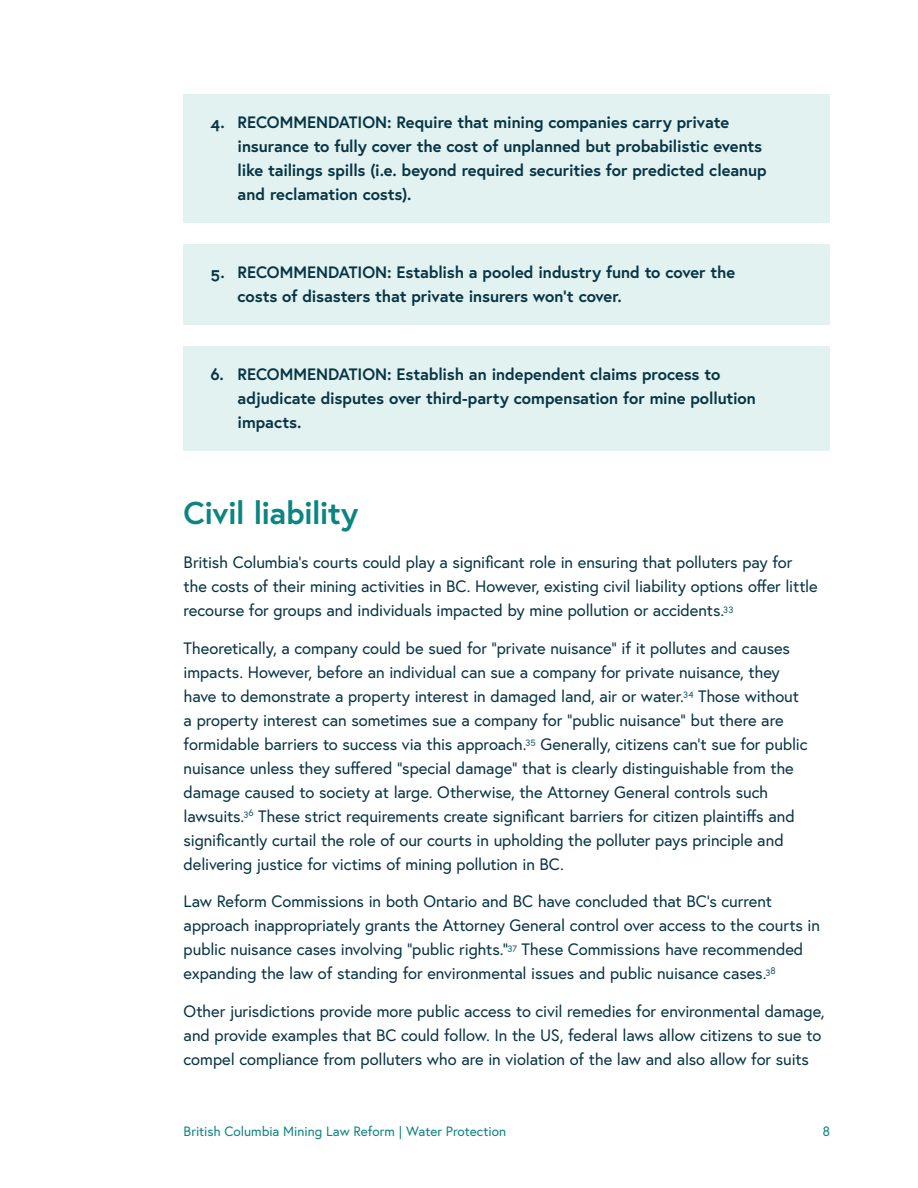
<style>
.page{position:relative;width:918px;height:1188px;background:#fff}
.page>*{position:absolute;margin:0;border:0;box-sizing:border-box;transform-origin:0 0}
.t1{font:700 31.5px "Europa";letter-spacing:-.02em;color:#0b8482}
.body{font:16.5px/24px "Europa";letter-spacing:-.01em;color:#073444}
.recommendation{font:700 16.5px/24px "Europa";letter-spacing:-.005em;color:#073444}
.t2{font:13.5px "Europa";color:#0b8482}
</style>
<div class="page">
<div style="left:184px;top:94px;width:646px;height:130px;background:#e1f2f1"></div>
<div style="left:184px;top:244px;width:646px;height:82px;background:#e1f2f1"></div>
<div style="left:184px;top:346px;width:646px;height:106px;background:#e1f2f1"></div>
<p class="recommendation" style="left:238px;top:109px;width:531px;text-indent:-27px">4. RECOMMENDATION: Require that mining companies carry private insurance to fully cover the cost of unplanned but probabilistic events like tailings spills (i.e. beyond required securities for predicted cleanup and reclamation costs).</p>
<p class="recommendation" style="left:238px;top:259px;width:499px;text-indent:-27px">5. RECOMMENDATION: Establish a pooled industry fund to cover the costs of disasters that private insurers won’t cover.</p>
<p class="recommendation" style="left:238px;top:361px;width:520px;text-indent:-27px">6. RECOMMENDATION: Establish an independent claims process to adjudicate disputes over third-party compensation for mine pollution impacts.</p>
<p class="t1" style="left:184px;top:492px;width:176px">Civil liability</p>
<p class="body" style="left:184px;top:550px;width:636px">British Columbia’s courts could play a significant role in ensuring that polluters pay for the costs of their mining activities in BC. However, existing civil liability options offer little recourse for groups and individuals impacted by mine pollution or accidents.<sup>33</sup></p>
<p class="body" style="left:184px;top:636px;width:626px">Theoretically, a company could be sued for “private nuisance” if it pollutes and causes impacts. However, before an individual can sue a company for private nuisance, they have to demonstrate a property interest in damaged land, air or water.<sup>34</sup> Those without a property interest can sometimes sue a company for “public nuisance” but there are formidable barriers to success via this approach.<sup>35</sup> Generally, citizens can’t sue for public nuisance unless they suffered “special damage” that is clearly distinguishable from the damage caused to society at large. Otherwise, the Attorney General controls such lawsuits.<sup>36</sup> These strict requirements create significant barriers for citizen plaintiffs and significantly curtail the role of our courts in upholding the polluter pays principle and delivering justice for victims of mining pollution in BC.</p>
<p class="body" style="left:184px;top:889px;width:638px">Law Reform Commissions in both Ontario and BC have concluded that BC’s current approach inappropriately grants the Attorney General control over access to the courts in public nuisance cases involving “public rights.”<sup>37</sup> These Commissions have recommended expanding the law of standing for environmental issues and public nuisance cases.<sup>38</sup></p>
<p class="body" style="left:184px;top:999px;width:643px">Other jurisdictions provide more public access to civil remedies for environmental damage, and provide examples that BC could follow. In the US, federal laws allow citizens to sue to compel compliance from polluters who are in violation of the law and also allow for suits</p>
<p class="t2" style="left:184px;top:1123px;width:324px">British Columbia Mining Law Reform | Water Protection</p>
<p class="t2" style="left:822px;top:1123px;width:9px">8</p>
</div>
